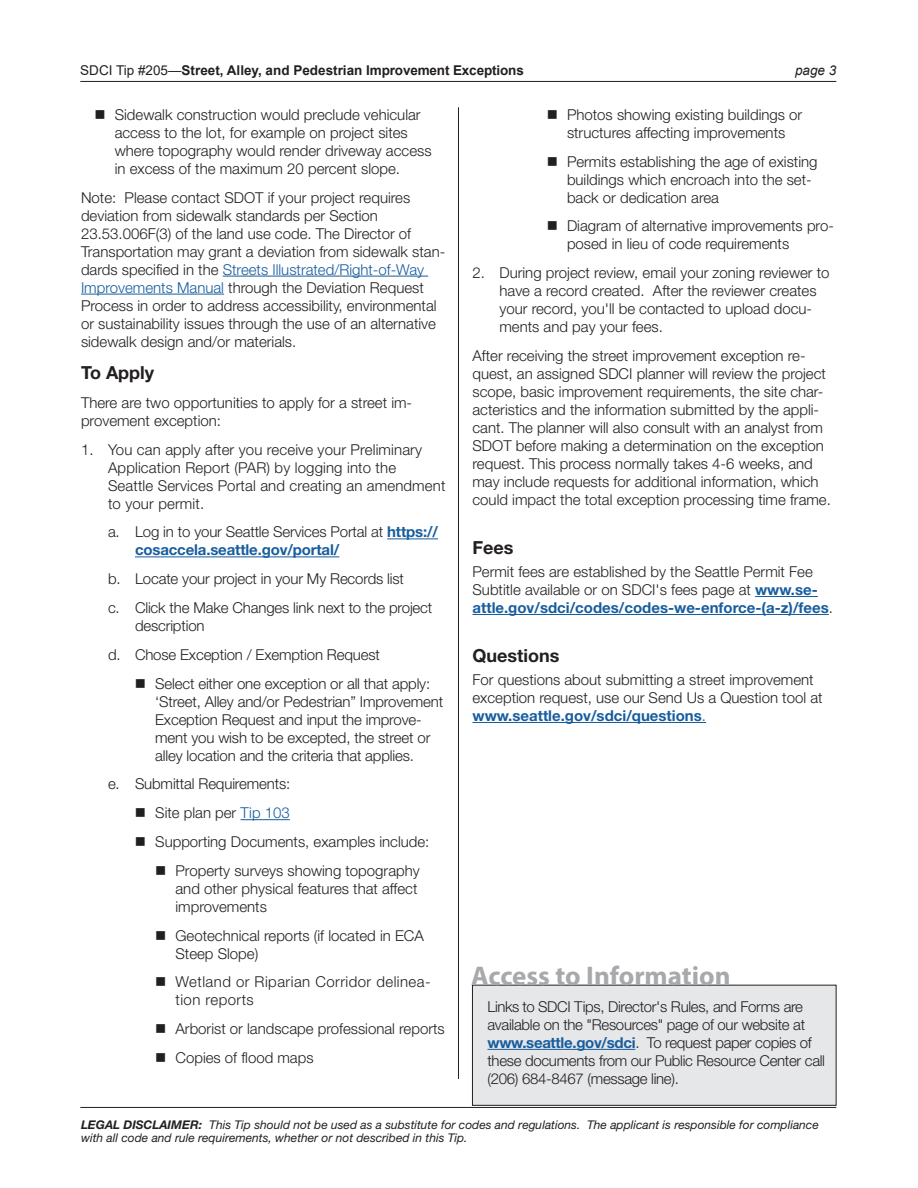
<style>
.page{position:relative;width:918px;height:1188px;background:#fff}
.page>*{position:absolute;margin:0;border:0;box-sizing:border-box;transform-origin:0 0}
.Body_text{font:700 27px "Myriad Pro";color:#a8a9ad}
.Subhead_1{font:700 18px "Helvetica Neue";color:#231f20}
.Body_text-2{font:700 18px "Helvetica Neue";color:#231f20}
.Body_text-3{font:300 15px/18px "Helvetica Neue";color:#231f20}
.Body_text-4{font:300 15px/18px "Helvetica Neue";letter-spacing:-.02em;color:#231f20}
.t1{font:700 15px/18px "Helvetica Neue";letter-spacing:-.01em;color:#175d9e}
.Body_text-5{font:300 15px/18px "Helvetica Neue";letter-spacing:.03em;color:#231f20}
.t2{font:700 13.5px "Arial";color:#231f20}
.t3{font:italic 13.5px "Arial";color:#231f20}
.t4{font:italic 12px/13.5px "Helvetica Neue";color:#231f20}
.s1{font-weight:400}
.s2{color:#175d9e}
.s3{font-weight:300;color:#231f20}
.s4{font-weight:700;color:#175d9e}
.s5{font-weight:700}
</style>
<div class="page">
<hr style="left:80px;top:81px;width:756px;height:1px;background:#231f20">
<hr style="left:80px;top:1107px;width:756px;height:1px;background:#231f20">
<hr style="left:458px;top:107px;width:1px;height:972px;background:#231f20">
<hr style="left:223px;top:276px;width:205px;height:1px;background:#175d9e">
<hr style="left:81px;top:294px;width:143px;height:1px;background:#175d9e">
<hr style="left:387px;top:539px;width:51px;height:1px;background:#175d9e">
<hr style="left:135px;top:557px;width:204px;height:1px;background:#175d9e">
<hr style="left:241px;top:819px;width:49px;height:1px;background:#175d9e">
<hr style="left:755px;top:596px;width:63px;height:1px;background:#175d9e">
<hr style="left:472px;top:614px;width:357px;height:1px;background:#175d9e">
<hr style="left:472px;top:722px;width:234px;height:1px;background:#175d9e">
<div style="left:472px;top:985px;width:364px;height:120px;background:#e6e7e9"></div>
<div style="left:472px;top:985px;width:364px;height:121px;border:1px solid #231f20"></div>
<hr style="left:488px;top:1049px;width:147px;height:1px;background:#175d9e">
<p class="t2" style="left:80px;top:61px;width:445px"><span class="s1">SDCI Tip #205—</span>Street, Alley, and Pedestrian Improvement Exceptions</p>
<p class="t3" style="left:795px;top:61px;width:43px">page 3</p>
<p class="Body_text-3" style="left:115px;top:105px;width:318px">Sidewalk construction would preclude vehicular access to the lot, for example on project sites where topography would render driveway access in excess of the maximum 20 percent slope.</p>
<p class="Body_text-3" style="left:81px;top:188px;width:366px">Note: Please contact SDOT if your project requires deviation from sidewalk standards per Section 23.53.006F(3) of the land use code. The Director of Transportation may grant a deviation from sidewalk stan&shy;dards specified in the <span class="s2">Streets Illustrated/Right-of-Way Improvements Manual</span> through the Deviation Request Process in order to address accessibility, environmental or sustainability issues through the use of an alternative sidewalk design and/or materials.</p>
<p class="Body_text-2" style="left:81px;top:361px;width:75px">To Apply</p>
<p class="Body_text-3" style="left:81px;top:393px;width:333px">There are two opportunities to apply for a street im&shy;provement exception:</p>
<p class="Body_text-3" style="left:108px;top:440px;width:339px;text-indent:-27px">1. You can apply after you receive your Preliminary Application Report (PAR) by logging into the<br>Seattle Services Portal and creating an amendment to your permit.</p>
<p class="t1" style="left:135px;top:523px;width:305px;text-indent:-27px"><span class="s3">a. Log in to your Seattle Services Portal at</span> https:// cosaccela.seattle.gov/portal/</p>
<p class="Body_text-3" style="left:108px;top:570px;width:298px">b. Locate your project in your My Records list</p>
<p class="Body_text-3" style="left:135px;top:598px;width:299px;text-indent:-27px">c. Click the Make Changes link next to the project description</p>
<p class="Body_text-3" style="left:108px;top:645px;width:273px">d. Chose Exception / Exemption Request</p>
<p class="Body_text-3" style="left:155px;top:674px;width:289px">Select either one exception or all that apply: ‘Street, Alley and/or Pedestrian” Improvement Exception Request and input the improve&shy;ment you wish to be excepted, the street or alley location and the criteria that applies.</p>
<p class="Body_text-3" style="left:108px;top:775px;width:184px">e. Submittal Requirements:</p>
<p class="Body_text-3" style="left:155px;top:804px;width:136px">Site plan per <span class="s2">Tip 103</span></p>
<p class="Body_text-3" style="left:155px;top:832px;width:276px">Supporting Documents, examples include:</p>
<p class="Body_text-3" style="left:176px;top:861px;width:246px">Property surveys showing topography and other physical features that affect improvements</p>
<p class="Body_text-3" style="left:176px;top:926px;width:250px">Geotechnical reports (if located in ECA<br>Steep Slope)</p>
<p class="Body_text-5" style="left:176px;top:973px;width:257px">Wetland or Riparian Corridor delinea&shy;tion reports</p>
<p class="Body_text-3" style="left:176px;top:1020px;width:271px">Arborist or landscape professional reports</p>
<p class="Body_text-3" style="left:176px;top:1048px;width:140px">Copies of flood maps</p>
<p class="Body_text-3" style="left:567px;top:105px;width:237px">Photos showing existing buildings or structures affecting improvements</p>
<p class="Body_text-3" style="left:567px;top:152px;width:252px">Permits establishing the age of existing buildings which encroach into the set&shy;back or dedication area</p>
<p class="Body_text-3" style="left:567px;top:217px;width:268px">Diagram of alternative improvements pro&shy;posed in lieu of code requirements</p>
<p class="Body_text-3" style="left:500px;top:264px;width:332px;text-indent:-27px">2. During project review, email your zoning reviewer to have a record created. After the reviewer creates your record, you'll be contacted to upload docu&shy;ments and pay your fees.</p>
<p class="Body_text-3" style="left:472px;top:346px;width:360px">After receiving the street improvement exception re&shy;quest, an assigned SDCI planner will review the project scope, basic improvement requirements, the site char&shy;acteristics and the information submitted by the appli&shy;cant. The planner will also consult with an analyst from SDOT before making a determination on the exception request. This process normally takes 4-6 weeks, and may include requests for additional information, which could impact the total exception processing time frame.</p>
<p class="Subhead_1" style="left:472px;top:536px;width:43px">Fees</p>
<p class="Body_text-3" style="left:472px;top:562px;width:362px">Permit fees are established by the Seattle Permit Fee<br>Subtitle available or on SDCI's fees page at <span class="s4">www.se&shy;attle.gov/sdci/codes/codes-we-enforce-(a-z)/fees</span>.</p>
<p class="Subhead_1" style="left:472px;top:644px;width:88px">Questions</p>
<p class="Body_text-3" style="left:472px;top:670px;width:352px">For questions about submitting a street improvement exception request, use our Send Us a Question tool at <span class="s4">www.seattle.gov/sdci/questions</span><span class="s2">.</span></p>
<p class="Body_text" style="left:471px;top:959px;width:261px">Access to Information</p>
<p class="Body_text-4" style="left:488px;top:997px;width:339px">Links to SDCI Tips, Director's Rules, and Forms are available on the "Resources" page of our website at <span class="s4">www.seattle.gov/sdci</span>. To request paper copies of these documents from our Public Resource Center call (206) 684-8467 (message line).</p>
<p class="t4" style="left:81px;top:1117px;width:739px"><span class="s5">LEGAL DISCLAIMER:</span> This Tip should not be used as a substitute for codes and regulations. The applicant is responsible for compliance with all code and rule requirements, whether or not described in this Tip.</p>
</div>
